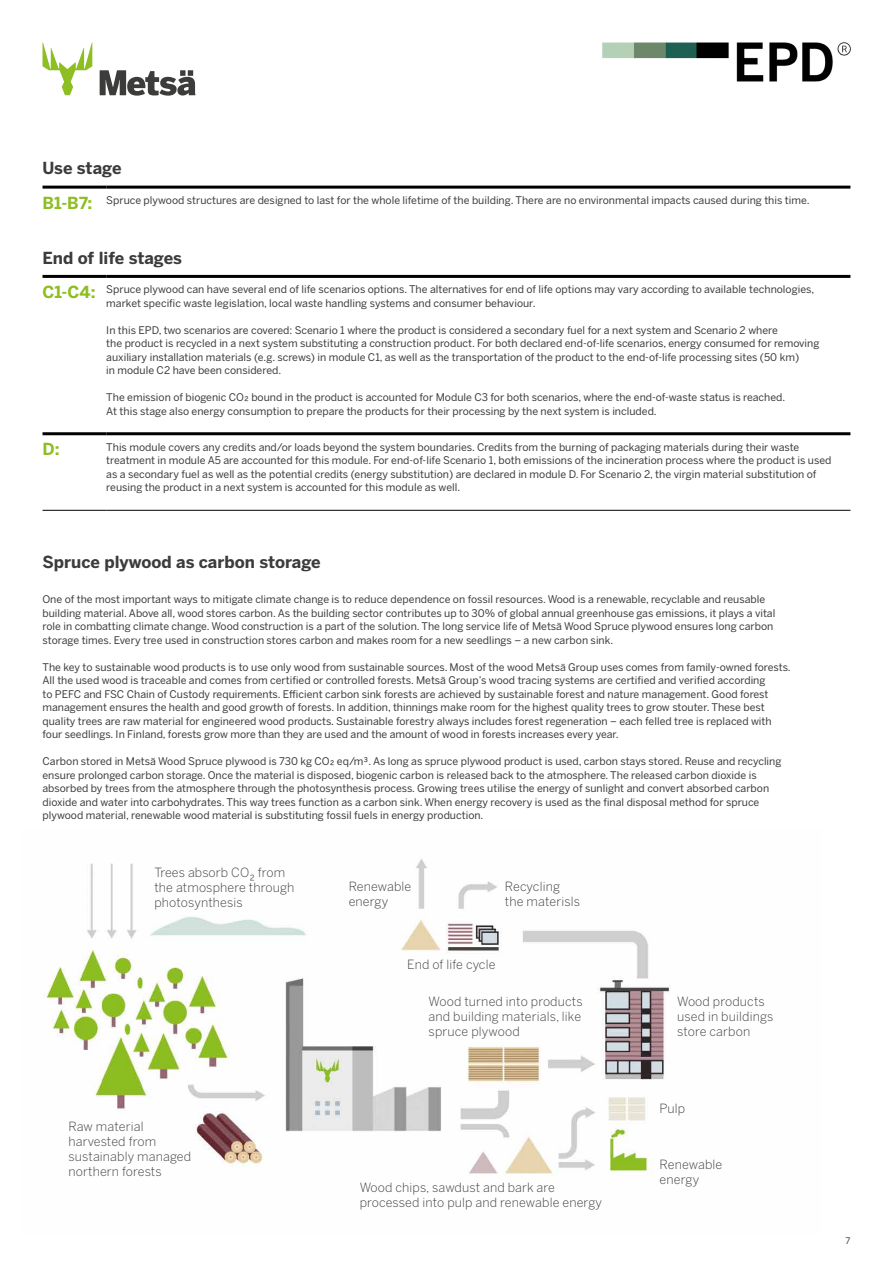
<style>
.page{position:relative;width:893px;height:1263px;background:#fff}
.page>*{position:absolute;margin:0;border:0;box-sizing:border-box;transform-origin:0 0}
.t1{font:700 16.5px "Benton Sans";color:#3c3c3b}
.t2{font:700 16.5px "Benton Sans";color:#8dbe22}
.t3{font:300 12.6px/15px "Benton Sans";letter-spacing:.01em;color:#3c3c3b}
.t4{font:10.5px/13.5px "Benton Sans";color:#3c3c3b}
.t5{font:9px "Benton Sans";color:#3c3c3b}
.s1{font-weight:700;font-size:16.5px;color:#8dbe22}
</style>
<div class="page">
<svg style="left:100px;top:70px;width:96px;height:26px"></svg>
<svg style="left:43px;top:42px;width:49px;height:53px"></svg>
<img style="left:602px;top:42px;width:249px;height:40px">
<img style="left:46px;top:859px;width:625px;height:317px">
<svg style="left:43px;top:185px;width:807px;height:325px"></svg>
<hr style="left:43px;top:186px;width:63px;height:3px;background:#000">
<hr style="left:106px;top:186px;width:744px;height:3px;background:#000">
<hr style="left:43px;top:275px;width:63px;height:3px;background:#000">
<hr style="left:106px;top:275px;width:744px;height:3px;background:#000">
<hr style="left:43px;top:432px;width:63px;height:3px;background:#000">
<hr style="left:106px;top:432px;width:744px;height:3px;background:#000">
<hr style="left:43px;top:510px;width:63px;height:1px;background:#000">
<hr style="left:106px;top:510px;width:744px;height:1px;background:#000">
<h1 class="t1" style="left:43px;top:159px;width:81px">Use stage</h1>
<p class="t4" style="left:43px;top:193px;width:768px"><span class="s1">B1-B7:</span> Spruce plywood structures are designed to last for the whole lifetime of the building. There are no environmental impacts caused during this time.</p>
<h1 class="t1" style="left:43px;top:248px;width:141px">End of life stages</h1>
<p class="t4" style="left:106px;top:282px;width:709px;text-indent:-64px"><span class="s1">C1-C4:</span> Spruce plywood can have several end of life scenarios options. The alternatives for end of life options may vary according to available technologies, market specific waste legislation, local waste handling systems and consumer behaviour.</p>
<p class="t4" style="left:106px;top:323px;width:715px">In this EPD, two scenarios are covered: Scenario 1 where the product is considered a secondary fuel for a next system and Scenario 2 where<br>the product is recycled in a next system substituting a construction product. For both declared end-of-life scenarios, energy consumed for removing auxiliary installation materials (e.g. screws) in module C1, as well as the transportation of the product to the end-of-life processing sites (50 km)<br>in module C2 have been considered.</p>
<p class="t4" style="left:106px;top:390px;width:681px">The emission of biogenic CO² bound in the product is accounted for Module C3 for both scenarios, where the end-of-waste status is reached.<br>At this stage also energy consumption to prepare the products for their processing by the next system is included.</p>
<h1 class="t2" style="left:43px;top:439px;width:19px">D:</h1>
<p class="t4" style="left:106px;top:440px;width:727px">This module covers any credits and/or loads beyond the system boundaries. Credits from the burning of packaging materials during their waste treatment in module A5 are accounted for this module. For end-of-life Scenario 1, both emissions of the incineration process where the product is used as a secondary fuel as well as the potential credits (energy substitution) are declared in module D. For Scenario 2, the virgin material substitution of reusing the product in a next system is accounted for this module as well.</p>
<h1 class="t1" style="left:43px;top:552px;width:280px">Spruce plywood as carbon storage</h1>
<p class="t4" style="left:43px;top:593px;width:734px">One of the most important ways to mitigate climate change is to reduce dependence on fossil resources. Wood is a renewable, recyclable and reusable building material. Above all, wood stores carbon. As the building sector contributes up to 30% of global annual greenhouse gas emissions, it plays a vital role in combatting climate change. Wood construction is a part of the solution. The long service life of Metsä Wood Spruce plywood ensures long carbon storage times. Every tree used in construction stores carbon and makes room for a new seedlings – a new carbon sink.</p>
<p class="t4" style="left:43px;top:660px;width:750px">The key to sustainable wood products is to use only wood from sustainable sources. Most of the wood Metsä Group uses comes from family-owned forests.<br>All the used wood is traceable and comes from certified or controlled forests. Metsä Group’s wood tracing systems are certified and verified according<br>to PEFC and FSC Chain of Custody requirements. Efficient carbon sink forests are achieved by sustainable forest and nature management. Good forest management ensures the health and good growth of forests. In addition, thinnings make room for the highest quality trees to grow stouter. These best quality trees are raw material for engineered wood products. Sustainable forestry always includes forest regeneration – each felled tree is replaced with four seedlings. In Finland, forests grow more than they are used and the amount of wood in forests increases every year.</p>
<p class="t4" style="left:43px;top:755px;width:740px">Carbon stored in Metsä Wood Spruce plywood is 730 kg CO² eq/m³. As long as spruce plywood product is used, carbon stays stored. Reuse and recycling ensure prolonged carbon storage. Once the material is disposed, biogenic carbon is released back to the atmosphere. The released carbon dioxide is absorbed by trees from the atmosphere through the photosynthesis process. Growing trees utilise the energy of sunlight and convert absorbed carbon dioxide and water into carbohydrates. This way trees function as a carbon sink. When energy recovery is used as the final disposal method for spruce plywood material, renewable wood material is substituting fossil fuels in energy production.</p>
<p class="t3" style="left:154px;top:864px;width:96px">Trees absorb CO</p>
<p class="t3" style="left:154px;top:864px;width:141px;text-indent:104px">from the atmosphere through photosynthesis</p>
<p class="t3" style="left:249px;top:872px;width:7px">²</p>
<p class="t3" style="left:349px;top:879px;width:64px">Renewable energy</p>
<p class="t3" style="left:505px;top:879px;width:77px">Recycling the materisls</p>
<p class="t3" style="left:407px;top:957px;width:90px">End of life cycle</p>
<p class="t3" style="left:429px;top:994px;width:155px;text-align:justify">Wood turned into products and building materials, like spruce plywood</p>
<p class="t3" style="left:677px;top:994px;width:98px">Wood products used in buildings store carbon</p>
<p class="t3" style="left:68px;top:1118px;width:124px">Raw material harvested from sustainably managed northern forests</p>
<p class="t3" style="left:360px;top:1179px;width:244px">Wood chips, sawdust and bark are processed into pulp and renewable energy</p>
<p class="t3" style="left:660px;top:1101px;width:27px">Pulp</p>
<p class="t3" style="left:660px;top:1157px;width:64px">Renewable energy</p>
<p class="t5" style="left:845px;top:1235px;width:6px">7</p>
</div>
